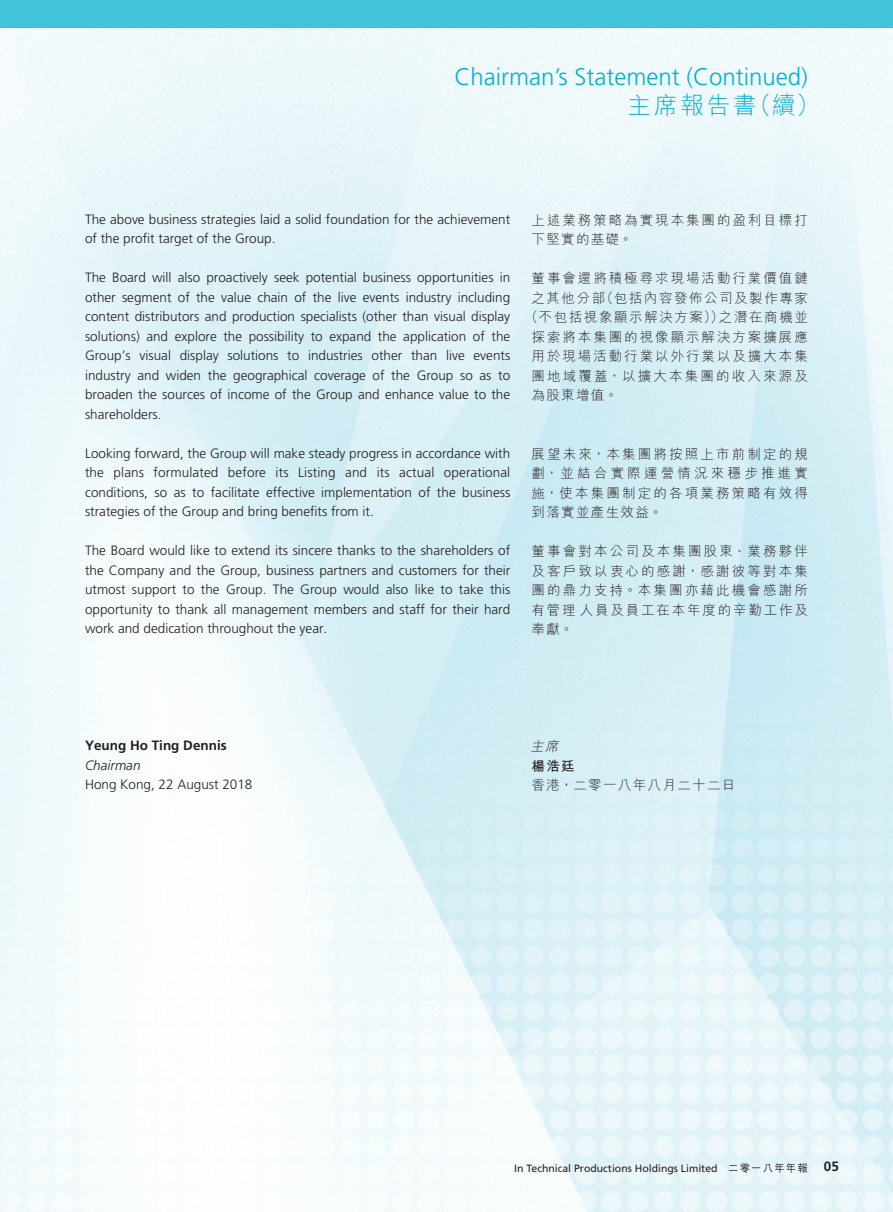
<style>
.page{position:relative;width:893px;height:1212px;background:#fff}
.page>*{position:absolute;margin:0;border:0;box-sizing:border-box;transform-origin:0 0}
.t1{font:300 24px "Frutiger LT Std";color:#00b1d0}
.t2{font:300 24px "M Hei HK";letter-spacing:.1em;color:#00b1d0}
.t3{font:300 13.5px/19.5px "Frutiger LT Std";color:#231f20;text-align:justify}
.t4{font:300 13.5px/19.5px "M Hei HK";letter-spacing:.145em;color:#231f20;text-align:justify}
.t5{font:300 13.5px "M Hei HK";letter-spacing:.12em;color:#231f20}
.t6{font:300 13.5px "M Hei HK";letter-spacing:.115em;color:#231f20}
.t7{font:700 13.5px "Frutiger LT Std";color:#231f20}
.t8{font:300 13.5px "M Hei HK";letter-spacing:.1em;color:#231f20}
.t9{font:italic 300 13.5px "Frutiger LT Std";color:#231f20}
.t10{font:700 13.5px "M Hei HK";color:#231f20}
.t11{font:italic 300 13.5px "M Hei HK";color:#231f20}
.t12{font:10.5px "Frutiger LT Std";color:#231f20}
.s1{font-family:"M Hei HK";font-weight:500}
.s2{font-weight:700;font-size:13.5px}
</style>
<div class="page">
<div style="left:0;top:0;width:893px;height:28px;background:#42c3db"></div>
<h1 class="t1" style="left:454px;top:63px;width:355px">Chairman’s Statement (Continued)</h1>
<h1 class="t2" style="left:627px;top:92px;width:194px">主席報告書（續）</h1>
<p class="t3" style="left:85px;top:210px;width:427px">The above business strategies laid a solid foundation for the achievement of the profit target of the Group.</p>
<p class="t3" style="left:85px;top:268px;width:427px">The Board will also proactively seek potential business opportunities in other segment of the value chain of the live events industry including content distributors and production specialists (other than visual display solutions) and explore the possibility to expand the application of the Group’s visual display solutions to industries other than live events industry and widen the geographical coverage of the Group so as to broaden the sources of income of the Group and enhance value to the shareholders.</p>
<p class="t3" style="left:85px;top:444px;width:427px">Looking forward, the Group will make steady progress in accordance with the plans formulated before its Listing and its actual operational conditions, so as to facilitate effective implementation of the business strategies of the Group and bring benefits from it.</p>
<p class="t3" style="left:85px;top:541px;width:427px">The Board would like to extend its sincere thanks to the shareholders of the Company and the Group, business partners and customers for their utmost support to the Group. The Group would also like to take this opportunity to thank all management members and staff for their hard work and dedication throughout the year.</p>
<p class="t4" style="left:531px;top:210px;width:278px">上述業務策略為實現本集團的盈利目標打下堅實的基礎。</p>
<p class="t4" style="left:531px;top:268px;width:278px">董事會還將積極尋求現場活動行業價值鏈</p>
<p class="t6" style="left:531px;top:291px;width:278px">之其他分部（包括內容發佈公司及製作專家</p>
<p class="t5" style="left:525px;top:310px;width:285px">（不包括視象顯示解決方案））之潛在商機並</p>
<p class="t4" style="left:531px;top:327px;width:278px">探索將本集團的視像顯示解決方案擴展應</p>
<p class="t4" style="left:531px;top:346px;width:278px">用於現場活動行業以外行業以及擴大本集</p>
<p class="t4" style="left:531px;top:366px;width:278px">團地域覆蓋，以擴大本集團的收入來源及</p>
<p class="t4" style="left:531px;top:385px;width:88px">為股東增值。</p>
<p class="t4" style="left:531px;top:444px;width:278px">展望未來，本集團將按照上市前制定的規劃，並結合實際運營情況來穩步推進實施，使本集團制定的各項業務策略有效得到落實並產生效益。</p>
<p class="t4" style="left:531px;top:541px;width:278px">董事會對本公司及本集團股東、業務夥伴及客戶致以衷心的感謝，感謝彼等對本集團的鼎力支持。本集團亦藉此機會感謝所有管理人員及員工在本年度的辛勤工作及奉獻。</p>
<p class="t7" style="left:85px;top:738px;width:143px">Yeung Ho Ting Dennis</p>
<p class="t9" style="left:85px;top:757px;width:57px">Chairman</p>
<p class="t3" style="left:85px;top:775px;width:169px">Hong Kong, 22 August 2018</p>
<p class="t11" style="left:530px;top:739px;width:33px">主席</p>
<p class="t10" style="left:531px;top:756px;width:45px">楊浩廷</p>
<p class="t8" style="left:531px;top:778px;width:205px">香港，二零一八年八月二十二日</p>
<p class="t12" style="left:514px;top:1162px;width:326px">In Technical Productions Holdings Limited <span class="s1">二零一八年年報</span> <span class="s2">05</span></p>
</div>
